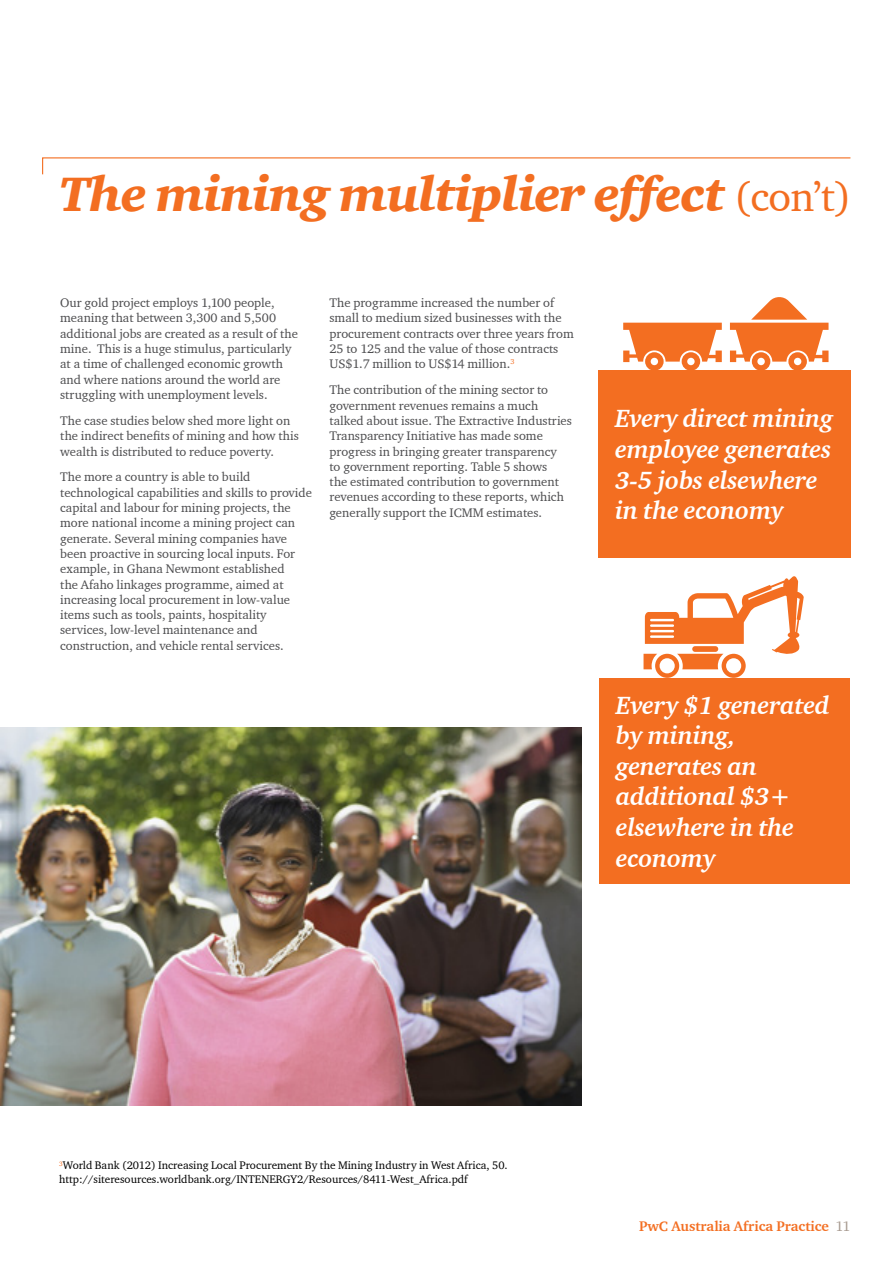
<style>
.page{position:relative;width:893px;height:1263px;background:#fff}
.page>*{position:absolute;margin:0;border:0;box-sizing:border-box;transform-origin:0 0}
.t1{font:49.5px "Charter ITC Blac Ital";letter-spacing:-.02em;color:#f36e21}
.t2{font:italic 700 25.5px/30.6px "Charter ITC";letter-spacing:-.01em;color:#fff}
.t3{font:700 14.25px "Charter ITC";color:#f36e21}
.t4{font:12.75px/15.3px "Charter ITC";color:#4d4d4f}
.t5{font:11.25px/13.5px "Charter ITC";color:#000}
.s1{font-family:"Charter ITC";font-size:42px}
.s2{font-weight:400;color:#a89b91}
</style>
<div class="page">
<div style="left:598px;top:370px;width:252px;height:188px;background:#f36e21"></div>
<div style="left:599px;top:678px;width:251px;height:205px;background:#f36e21"></div>
<svg style="left:623px;top:323px;width:99px;height:47px"></svg>
<svg style="left:730px;top:297px;width:98px;height:73px"></svg>
<svg style="left:643px;top:576px;width:161px;height:102px"></svg>
<svg style="left:42px;top:157px;width:809px;height:18px"></svg>
<img style="left:0;top:727px;width:581px;height:378px">
<h1 class="t1" style="left:59px;top:163px;width:794px">The mining multiplier effect <span class="s1">(con’t)</span></h1>
<p class="t4" style="left:60px;top:295px;width:239px">Our gold project employs 1,100 people, meaning that between 3,300 and 5,500 additional jobs are created as a result of the mine. This is a huge stimulus, particularly at a time of challenged economic growth and where nations around the world are struggling with unemployment levels.</p>
<p class="t4" style="left:60px;top:413px;width:240px">The case studies below shed more light on the indirect benefits of mining and how this wealth is distributed to reduce poverty.</p>
<p class="t4" style="left:60px;top:469px;width:253px">The more a country is able to build technological capabilities and skills to provide capital and labour for mining projects, the more national income a mining project can generate. Several mining companies have been proactive in sourcing local inputs. For example, in Ghana Newmont established<br>the Afaho linkages programme, aimed at increasing local procurement in low-value items such as tools, paints, hospitality services, low-level maintenance and construction, and vehicle rental services.</p>
<p class="t4" style="left:330px;top:295px;width:246px">The programme increased the number of small to medium sized businesses with the procurement contracts over three years from 25 to 125 and the value of those contracts US$1.7 million to US$14 million.<sup>3</sup></p>
<p class="t4" style="left:330px;top:382px;width:244px">The contribution of the mining sector to government revenues remains a much talked about issue. The Extractive Industries Transparency Initiative has made some progress in bringing greater transparency<br>to government reporting. Table 5 shows<br>the estimated contribution to government revenues according to these reports, which generally support the ICMM estimates.</p>
<h2 class="t2" style="left:615px;top:403px;width:220px">Every direct mining employee generates<br>3-5 jobs elsewhere in the economy</h2>
<h2 class="t2" style="left:616px;top:689px;width:215px">Every $1 generated by mining, generates an additional $3+ elsewhere in the economy</h2>
<p class="t5" style="left:59px;top:1159px;width:450px"><sup>3</sup>World Bank (2012) Increasing Local Procurement By the Mining Industry in West Africa, 50. http://siteresources.worldbank.org/INTENERGY2/Resources/8411-West_Africa.pdf</p>
<p class="t3" style="left:639px;top:1217px;width:213px">PwC Australia Africa Practice <span class="s2">11</span></p>
</div>
